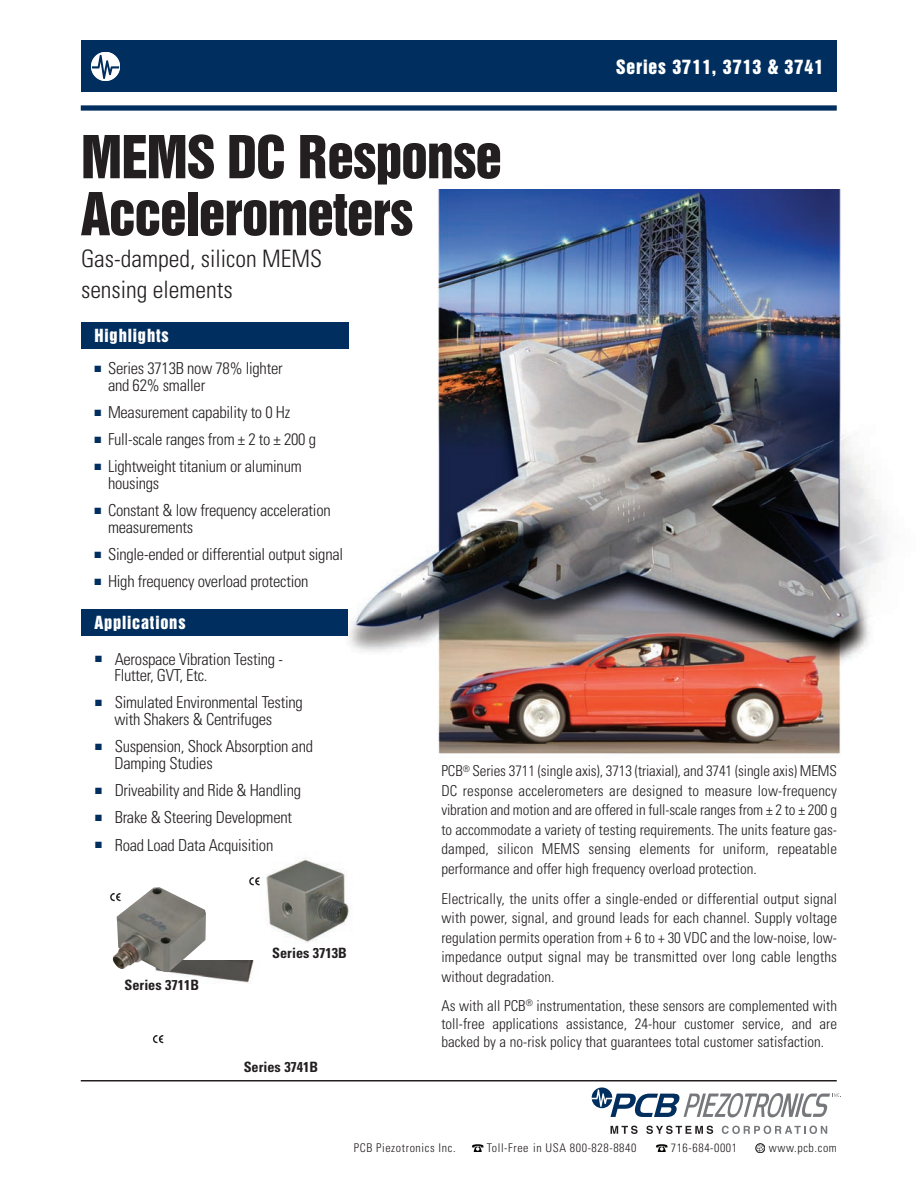
<style>
.page{position:relative;width:918px;height:1188px;background:#fff}
.page>*{position:absolute;margin:0;border:0;box-sizing:border-box;transform-origin:0 0}
.t1{font:54px/57px "Swiss 921 BT Regular A";letter-spacing:-.015em;color:#231f20}
.t2{font:300 condensed 24px/31.5px "Univers";color:#231f20}
.t3{font:18px "Swiss 921 BT Regular A";letter-spacing:.05em;color:#fff}
.t4{font:300 condensed 16.5px/16.5px "Univers";letter-spacing:-.015em;color:#231f20}
.t5{font:16.5px "Swiss 921 BT Regular A";letter-spacing:.05em;color:#fff}
.t6{font:300 condensed 15px/19.5px "Univers";color:#231f20;text-align:justify}
.t7{font:700 condensed 14.25px "Univers";color:#231f20}
.t8{font:300 condensed 12px "Univers";letter-spacing:.05em;color:#231f20}
.s1{color:#002e5e}
</style>
<div class="page">
<img style="left:266px;top:858px;width:84px;height:85px">
<img style="left:168px;top:961px;width:86px;height:22px">
<img style="left:348px;top:189px;width:538px;height:565px">
<div style="left:81px;top:322px;width:267px;height:27px;background:#002e5e"></div>
<div style="left:81px;top:609px;width:267px;height:27px;background:#002e5e"></div>
<svg style="left:110px;top:893px;width:3px;height:8px"></svg>
<svg style="left:249px;top:877px;width:11px;height:8px"></svg>
<svg style="left:153px;top:1035px;width:10px;height:8px"></svg>
<img style="left:113px;top:887px;width:93px;height:85px">
<svg style="left:592px;top:1087px;width:249px;height:30px"></svg>
<svg style="left:611px;top:1126px;width:27px;height:8px"></svg>
<svg style="left:646px;top:1126px;width:67px;height:8px"></svg>
<svg style="left:722px;top:1126px;width:105px;height:8px"></svg>
<hr style="left:81px;top:1080px;width:756px;height:2px;background:#231f20">
<svg style="left:756px;top:1144px;width:9px;height:9px"></svg>
<svg style="left:656px;top:1144px;width:12px;height:8px"></svg>
<svg style="left:472px;top:1144px;width:12px;height:8px"></svg>
<div style="left:81px;top:105px;width:756px;height:6px;background:#002e5e"></div>
<div style="left:81px;top:40px;width:756px;height:52px;background:#002e5e"></div>
<svg style="left:91px;top:52px;width:29px;height:29px"></svg>
<div style="left:91px;top:52px;width:29px;height:29px;border:1px solid #fff;border-radius:50%"></div>
<h1 class="t1" style="left:81px;top:131px;width:423px">MEMS DC Response<br>Accelerometers</h1>
<h2 class="t2" style="left:81px;top:245px;width:243px">Gas-damped, silicon MEMS sensing elements</h2>
<p class="t5" style="left:94px;top:329px;width:76px">Highlights</p>
<p class="t3" style="left:616px;top:59px;width:209px">Series 3711, 3713 &amp; 3741</p>
<p class="t4" style="left:108px;top:361px;width:176px;text-indent:-14px"><span class="s1">■</span> Series 3713B now 78% lighter and 62% smaller</p>
<p class="t4" style="left:94px;top:405px;width:197px"><span class="s1">■</span> Measurement capability to 0 Hz</p>
<p class="t4" style="left:94px;top:432px;width:223px"><span class="s1">■</span> Full-scale ranges from ± 2 to ± 200 g</p>
<p class="t4" style="left:108px;top:460px;width:195px;text-indent:-14px"><span class="s1">■</span> Lightweight titanium or aluminum housings</p>
<p class="t4" style="left:108px;top:504px;width:224px;text-indent:-14px"><span class="s1">■</span> Constant &amp; low frequency acceleration measurements</p>
<p class="t4" style="left:94px;top:547px;width:250px"><span class="s1">■</span> Single-ended or differential output signal</p>
<p class="t4" style="left:94px;top:575px;width:216px"><span class="s1">■</span> High frequency overload protection</p>
<p class="t5" style="left:94px;top:616px;width:93px">Applications</p>
<p class="t4" style="left:115px;top:652px;width:170px;text-indent:-19px"><span class="s1">■</span> Aerospace Vibration Testing -<br>Flutter, GVT, Etc.</p>
<p class="t4" style="left:115px;top:696px;width:190px;text-indent:-19px"><span class="s1">■</span> Simulated Environmental Testing with Shakers &amp; Centrifuges</p>
<p class="t4" style="left:115px;top:740px;width:200px;text-indent:-19px"><span class="s1">■</span> Suspension, Shock Absorption and<br>Damping Studies</p>
<p class="t4" style="left:95px;top:783px;width:207px"><span class="s1">■</span> Driveability and Ride &amp; Handling</p>
<p class="t4" style="left:95px;top:811px;width:198px"><span class="s1">■</span> Brake &amp; Steering Development</p>
<p class="t4" style="left:95px;top:838px;width:180px"><span class="s1">■</span> Road Load Data Acquisition</p>
<p class="t7" style="left:125px;top:980px;width:76px">Series 3711B</p>
<p class="t7" style="left:272px;top:947px;width:76px">Series 3713B</p>
<p class="t7" style="left:244px;top:1062px;width:76px">Series 3741B</p>
<p class="t6" style="left:441px;top:762px;width:397px">PCB<sup>®</sup> Series 3711 (single axis), 3713 (triaxial), and 3741 (single axis) MEMS DC response accelerometers are designed to measure low-frequency vibration and motion and are offered in full-scale ranges from ± 2 to ± 200 g to accommodate a variety of testing requirements. The units feature gas&shy;damped, silicon MEMS sensing elements for uniform, repeatable performance and offer high frequency overload protection.</p>
<p class="t6" style="left:441px;top:890px;width:397px">Electrically, the units offer a single-ended or differential output signal with power, signal, and ground leads for each channel. Supply voltage regulation permits operation from + 6 to + 30 VDC and the low-noise, low&shy;impedance output signal may be transmitted over long cable lengths without degradation.</p>
<p class="t6" style="left:441px;top:998px;width:397px;line-height:18px">As with all PCB<sup>®</sup> instrumentation, these sensors are complemented with toll-free applications assistance, 24-hour customer service, and are backed by a no-risk policy that guarantees total customer satisfaction.</p>
<p class="t8" style="left:354px;top:1143px;width:103px">PCB Piezotronics Inc.</p>
<p class="t8" style="left:487px;top:1143px;width:151px">Toll-Free in USA 800-828-8840</p>
<p class="t8" style="left:671px;top:1143px;width:68px">716-684-0001</p>
<p class="t8" style="left:769px;top:1143px;width:70px">www.pcb.com</p>
</div>
